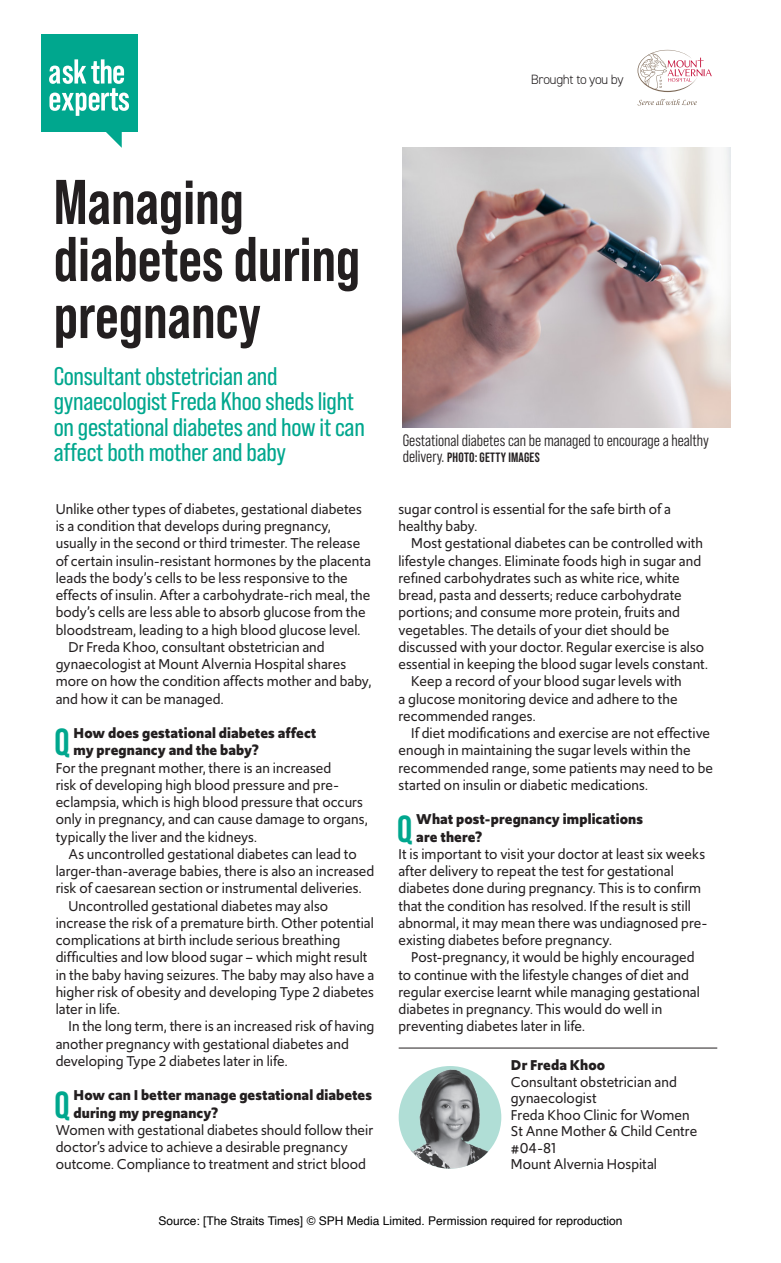
<style>
.page{position:relative;width:781px;height:1263px;background:#fff}
.page>*{position:absolute;margin:0;border:0;box-sizing:border-box;transform-origin:0 0}
.t1{font:700 63px/57px "Bebas Neue Pro";color:#231f20}
.t2{font:700 37.65px "Bebas Neue Pro";color:#00a78e}
.t3{font:25.5px/25.5px "Bebas Neue Pro";letter-spacing:-.01em;color:#00a78e;scale:1.07 1}
.t4{font:16.5px "Bebas Neue Pro Middle";color:#231f20}
.t5{font:15px/17.2px "Upgrade";letter-spacing:.005em;color:#231f20}
.t6{font:700 15px/17.2px "Upgrade";letter-spacing:.005em;color:#231f20}
.t7{font:700 13.5px "Bebas Neue Pro";letter-spacing:.02em;color:#231f20}
.t8{font:300 13.5px "DIN2014";letter-spacing:-.03em;color:#231f20}
.t9{font:12px "Helvetica";color:#000}
.s1{font-family:"Bebas Neue Pro Middle";font-weight:400;font-size:16.5px}
</style>
<div class="page">
<div style="left:41px;top:34px;width:96px;height:98px;background:#00a78e"></div>
<hr style="left:399px;top:1048px;width:318px;height:1px;background:#231f20">
<svg style="left:49px;top:59px;width:80px;height:57px"></svg>
<svg style="left:106px;top:132px;width:16px;height:16px"></svg>
<svg style="left:637px;top:99px;width:60px;height:7px"></svg>
<svg style="left:637px;top:50px;width:74px;height:42px"></svg>
<img style="left:399px;top:1066px;width:102px;height:102px;border-radius:51px">
<img style="left:403px;top:148px;width:327px;height:279px">
<p class="t8" style="left:531px;top:71px;width:94px">Brought to you by</p>
<h1 class="t1" style="left:54px;top:173px;width:308px">Managing diabetes during pregnancy</h1>
<h3 class="t3" style="left:54px;top:363px;width:292px">Consultant obstetrician and gynaecologist Freda Khoo sheds light on gestational diabetes and how it can affect both mother and baby</h3>
<p class="t5" style="left:56px;top:500px;width:308px">Unlike other types of diabetes, gestational diabetes</p>
<p class="t5" style="left:56px;top:517px;width:277px">is a condition that develops during pregnancy,</p>
<p class="t5" style="left:56px;top:535px;width:306px">usually in the second or third trimester. The release</p>
<p class="t5" style="left:56px;top:552px;width:317px">of certain insulin-resistant hormones by the placenta</p>
<p class="t5" style="left:56px;top:569px;width:293px">leads the body’s cells to be less responsive to the</p>
<p class="t5" style="left:56px;top:586px;width:316px">effects of insulin. After a carbohydrate-rich meal, the</p>
<p class="t5" style="left:56px;top:604px;width:311px">body’s cells are less able to absorb glucose from the</p>
<p class="t5" style="left:56px;top:621px;width:306px">bloodstream, leading to a high blood glucose level.</p>
<p class="t5" style="left:68px;top:638px;width:258px">Dr Freda Khoo, consultant obstetrician and</p>
<p class="t5" style="left:56px;top:655px;width:292px">gynaecologist at Mount Alvernia Hospital shares</p>
<p class="t5" style="left:56px;top:673px;width:317px">more on how the condition affects mother and baby,</p>
<p class="t5" style="left:56px;top:690px;width:169px">and how it can be managed.</p>
<h2 class="t2" style="left:54px;top:721px;width:17px">Q</h2>
<p class="t6" style="left:74px;top:724px;width:244px">How does gestational diabetes affect my pregnancy and the baby?</p>
<p class="t5" style="left:56px;top:759px;width:313px">For the pregnant mother, there is an increased<br>risk of developing high blood pressure and pre&shy;eclampsia, which is high blood pressure that occurs only in pregnancy, and can cause damage to organs, typically the liver and the kidneys.</p>
<p class="t5" style="left:68px;top:845px;width:290px">As uncontrolled gestational diabetes can lead to</p>
<p class="t5" style="left:56px;top:862px;width:320px">larger-than-average babies, there is also an increased</p>
<p class="t5" style="left:56px;top:880px;width:307px">risk of caesarean section or instrumental deliveries.</p>
<p class="t5" style="left:68px;top:897px;width:261px">Uncontrolled gestational diabetes may also</p>
<p class="t5" style="left:56px;top:914px;width:320px">increase the risk of a premature birth. Other potential</p>
<p class="t5" style="left:56px;top:931px;width:286px">complications at birth include serious breathing</p>
<p class="t5" style="left:56px;top:949px;width:313px">diffıculties and low blood sugar – which might result</p>
<p class="t5" style="left:56px;top:966px;width:320px">in the baby having seizures. The baby may also have a</p>
<p class="t5" style="left:56px;top:983px;width:320px">higher risk of obesity and developing Type 2 diabetes</p>
<p class="t5" style="left:56px;top:1000px;width:66px">later in life.</p>
<p class="t5" style="left:68px;top:1018px;width:307px">In the long term, there is an increased risk of having</p>
<p class="t5" style="left:56px;top:1035px;width:295px">another pregnancy with gestational diabetes and</p>
<p class="t5" style="left:56px;top:1052px;width:233px">developing Type 2 diabetes later in life.</p>
<h2 class="t2" style="left:54px;top:1083px;width:17px">Q</h2>
<p class="t6" style="left:74px;top:1087px;width:300px">How can I better manage gestational diabetes during my pregnancy?</p>
<p class="t5" style="left:56px;top:1121px;width:319px">Women with gestational diabetes should follow their doctor’s advice to achieve a desirable pregnancy outcome. Compliance to treatment and strict blood</p>
<p class="t4" style="left:403px;top:431px;width:308px">Gestational diabetes can be managed to encourage a healthy</p>
<p class="t7" style="left:403px;top:450px;width:139px"><span class="s1">delivery.</span> PHOTO: GETTY IMAGES</p>
<p class="t5" style="left:398px;top:500px;width:274px">sugar control is essential for the safe birth of a healthy baby.</p>
<p class="t5" style="left:411px;top:535px;width:293px">Most gestational diabetes can be controlled with</p>
<p class="t5" style="left:398px;top:552px;width:304px">lifestyle changes. Eliminate foods high in sugar and</p>
<p class="t5" style="left:398px;top:569px;width:283px">refıned carbohydrates such as white rice, white</p>
<p class="t5" style="left:398px;top:586px;width:285px">bread, pasta and desserts; reduce carbohydrate</p>
<p class="t5" style="left:398px;top:604px;width:283px">portions; and consume more protein, fruits and</p>
<p class="t5" style="left:398px;top:621px;width:272px">vegetables. The details of your diet should be</p>
<p class="t5" style="left:398px;top:638px;width:307px">discussed with your doctor. Regular exercise is also</p>
<p class="t5" style="left:398px;top:655px;width:311px">essential in keeping the blood sugar levels constant.</p>
<p class="t5" style="left:411px;top:673px;width:272px">Keep a record of your blood sugar levels with</p>
<p class="t5" style="left:398px;top:690px;width:280px">a glucose monitoring device and adhere to the</p>
<p class="t5" style="left:398px;top:707px;width:139px">recommended ranges.</p>
<p class="t5" style="left:411px;top:724px;width:300px">If diet modifıcations and exercise are not effective</p>
<p class="t5" style="left:398px;top:742px;width:294px">enough in maintaining the sugar levels within the</p>
<p class="t5" style="left:398px;top:759px;width:316px">recommended range, some patients may need to be</p>
<p class="t5" style="left:398px;top:776px;width:251px">started on insulin or diabetic medications.</p>
<h2 class="t2" style="left:397px;top:807px;width:17px">Q</h2>
<p class="t6" style="left:416px;top:811px;width:228px">What post-pregnancy implications are there?</p>
<p class="t5" style="left:398px;top:845px;width:310px">It is important to visit your doctor at least six weeks after delivery to repeat the test for gestational diabetes done during pregnancy. This is to confırm that the condition has resolved. If the result is still abnormal, it may mean there was undiagnosed pre&shy;existing diabetes before pregnancy.</p>
<p class="t5" style="left:398px;top:949px;width:303px;text-indent:13px">Post-pregnancy, it would be highly encouraged to continue with the lifestyle changes of diet and regular exercise learnt while managing gestational diabetes in pregnancy. This would do well in preventing diabetes later in life.</p>
<p class="t6" style="left:511px;top:1057px;width:96px">Dr Freda Khoo</p>
<p class="t5" style="left:511px;top:1073px;width:188px;line-height:16.5px">Consultant obstetrician and gynaecologist<br>Freda Khoo Clinic for Women<br>St Anne Mother &amp; Child Centre #04-81<br>Mount Alvernia Hospital</p>
<p class="t9" style="left:158px;top:1211px;width:465px">Source: [The Straits Times] © SPH Media Limited. Permission required for reproduction</p>
</div>
